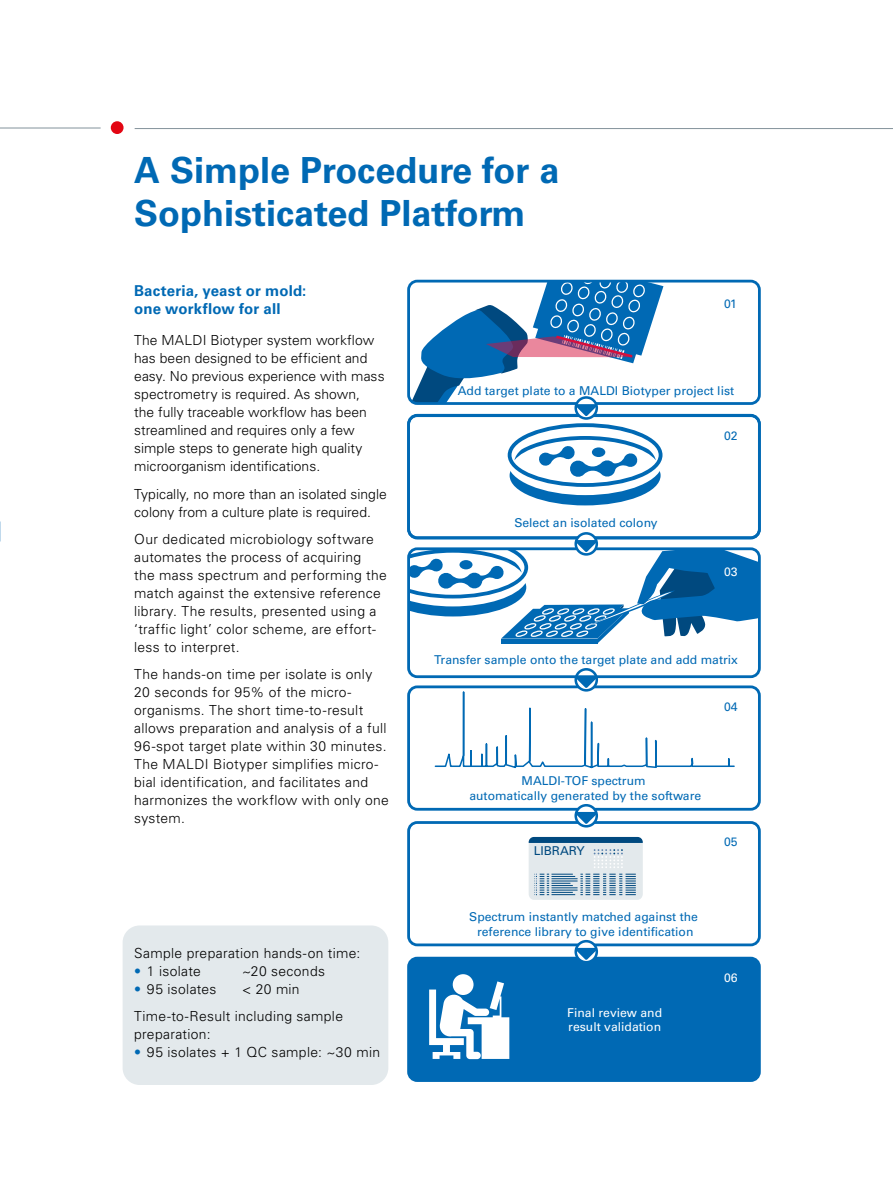
<style>
.page{position:relative;width:893px;height:1187px;background:#fff}
.page>*{position:absolute;margin:0;border:0;box-sizing:border-box;transform-origin:0 0}
.t1{font:700 36px/42.5px "Univers LT Std";color:#0069b4}
.t2{font:700 15px/18px "Univers LT Std";letter-spacing:.01em;color:#0069b4}
.t3{font:300 13.8px/18px "Univers LT Std";letter-spacing:.02em;color:#000}
.t4{font:300 13.8px/18px "Univers LT Std";color:#000}
.t5{font:12.15px/14.7px "Univers LT Std";color:#0069b4;text-align:center}
.t6{font:12.15px/14.7px "Univers LT Std";color:#fff}
.t7{font:12.15px "Univers LT Std";color:#00497f}
.s1{color:#0069b4}
</style>
<div class="page">
<div style="left:123px;top:925px;width:265px;height:159px;background:#e3e9ec;border-radius:17px"></div>
<hr style="left:0;top:128px;width:101px;height:1px;background:#83929b">
<div style="left:111px;top:121px;width:13px;height:13px;background:#e30613;border-radius:50%"></div>
<hr style="left:135px;top:128px;width:758px;height:1px;background:#83929b">
<img style="left:0;top:0;width:1px;height:541px">
<div style="left:407px;top:685px;width:354px;height:125px;border:3px solid #0069b4;border-radius:9px"></div>
<div style="left:407px;top:821px;width:354px;height:125px;border:3px solid #0069b4;border-radius:9px"></div>
<div style="left:409px;top:958px;width:350px;height:122px;background:#0069b4;border-radius:9px"></div>
<div style="left:407px;top:956px;width:354px;height:125px;border:3px solid #0069b4;border-radius:9px"></div>
<div style="left:453px;top:974px;width:21px;height:20px;background:#fff;border-radius:50%"></div>
<svg style="left:429px;top:981px;width:80px;height:78px"></svg>
<svg style="left:576px;top:805px;width:21px;height:21px"></svg>
<div style="left:574px;top:804px;width:24px;height:23px;border:3px solid #0069b4;border-radius:50%"></div>
<svg style="left:575px;top:811px;width:22px;height:13px"></svg>
<div style="left:407px;top:414px;width:354px;height:125px;border:3px solid #0069b4;border-radius:9px"></div>
<svg style="left:409px;top:547px;width:350px;height:96px"></svg>
<svg style="left:576px;top:941px;width:21px;height:21px"></svg>
<div style="left:574px;top:939px;width:24px;height:24px;border:3px solid #0069b4;border-radius:50%"></div>
<svg style="left:575px;top:947px;width:22px;height:12px"></svg>
<svg style="left:529px;top:836px;width:114px;height:63px;background:#b7cad7"></svg>
<svg style="left:434px;top:279px;width:302px;height:490px"></svg>
<div style="left:407px;top:280px;width:354px;height:125px;border:3px solid #0069b4;border-radius:9px"></div>
<svg style="left:407px;top:281px;width:256px;height:206px"></svg>
<h1 class="t1" style="left:134px;top:149px;width:427px">A Simple Procedure for a<br>Sophisticated Platform</h1>
<p class="t2" style="left:134px;top:282px;width:174px">Bacteria, yeast or mold: one workflow for all</p>
<p class="t4" style="left:134px;top:331px;width:252px">The MALDI Biotyper system workflow has been designed to be efficient and easy. No previous experience with mass spectrometry is required. As shown,<br>the fully traceable workflow has been streamlined and requires only a few simple steps to generate high quality microorganism identifications.</p>
<p class="t3" style="left:134px;top:484px;width:254px">Typically, no more than an isolated single colony from a culture plate is required.</p>
<p class="t3" style="left:134px;top:529px;width:254px">Our dedicated microbiology software automates the process of acquiring<br>the mass spectrum and performing the match against the extensive reference library. The results, presented using a ‘traffic light’ color scheme, are effort&shy;less to interpret.</p>
<p class="t3" style="left:134px;top:664px;width:256px">The hands-on time per isolate is only 20 seconds for 95% of the micro&shy;organisms. The short time-to-result allows preparation and analysis of a full 96-spot target plate within 30 minutes.<br>The MALDI Biotyper simplifies micro&shy;bial identification, and facilitates and harmonizes the workflow with only one system.</p>
<p class="t3" style="left:134px;top:943px;width:228px">Sample preparation hands-on time:</p>
<p class="t3" style="left:134px;top:961px;width:68px"><span class="s1">•</span> 1 isolate</p>
<p class="t3" style="left:242px;top:961px;width:84px">~20 seconds</p>
<p class="t3" style="left:134px;top:979px;width:84px"><span class="s1">•</span> 95 isolates</p>
<p class="t3" style="left:134px;top:975px;width:210px;line-height:27px;text-indent:108px">&lt; 20 min<br>Time-to-Result including sample</p>
<p class="t3" style="left:134px;top:1024px;width:78px">preparation:</p>
<p class="t3" style="left:134px;top:1042px;width:247px"><span class="s1">•</span> 95 isolates + 1 QC sample: ~30 min</p>
<p class="t5" style="left:724px;top:296px;width:14px">01</p>
<p class="t5" style="left:458px;top:383px;width:278px">Add target plate to a MALDI Biotyper project list</p>
<p class="t5" style="left:515px;top:516px;width:145px">Select an isolated colony</p>
<p class="t5" style="left:724px;top:428px;width:15px">02</p>
<p class="t6" style="left:724px;top:564px;width:15px">03</p>
<p class="t5" style="left:434px;top:652px;width:305px">Transfer sample onto the target plate and add matrix</p>
<p class="t5" style="left:724px;top:699px;width:15px">04</p>
<p class="t5" style="left:469px;top:773px;width:233px">MALDI-TOF spectrum<br>automatically generated by the software</p>
<p class="t7" style="left:534px;top:843px;width:53px">LIBRARY</p>
<p class="t5" style="left:469px;top:909px;width:230px">Spectrum instantly matched against the reference library to give identification</p>
<p class="t6" style="left:567px;top:1004px;width:96px">Final review and result validation</p>
<p class="t5" style="left:724px;top:834px;width:15px">05</p>
<p class="t6" style="left:724px;top:970px;width:15px">06</p>
</div>
